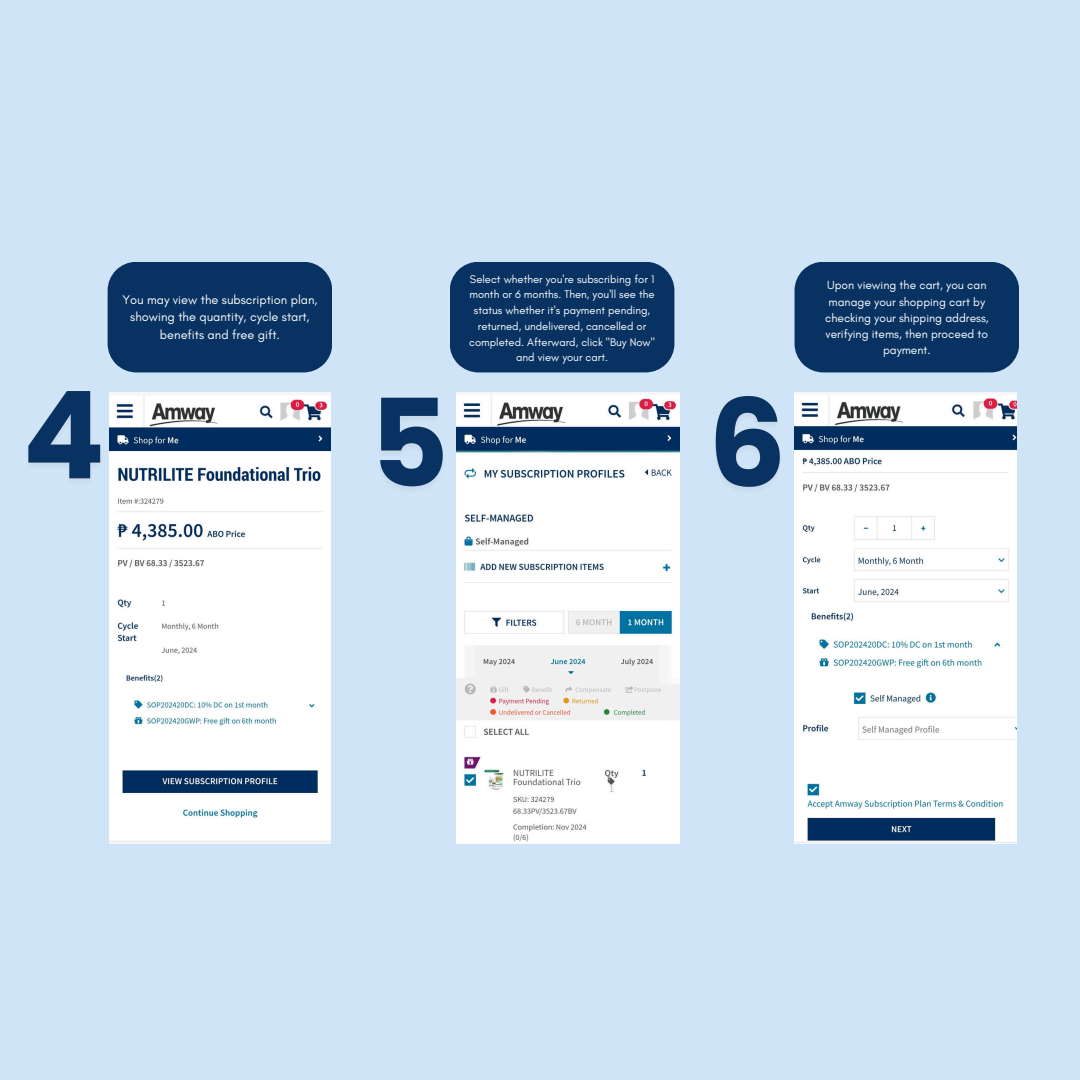
<style>
.page{position:relative;width:1080px;height:1080px;background:#d0e4f8}
.page>*{position:absolute;margin:0;border:0;box-sizing:border-box;transform-origin:0 0}
.t1{font:12.75px/17.4px "Glacial Indifference";color:#fff;text-align:center}
.t2{font:12px/16.4px "Glacial Indifference";color:#fff;text-align:center}
.t3{font:11.25px/15.8px "Glacial Indifference";color:#fff;text-align:center}
</style>
<div class="page">
<div style="left:108px;top:262px;width:224px;height:110px;background:#083262"></div>
<div style="left:450px;top:262px;width:224px;height:110px;background:#083262"></div>
<div style="left:795px;top:262px;width:224px;height:110px;background:#083262"></div>
<img style="left:110px;top:392px;width:221px;height:452px">
<img style="left:457px;top:392px;width:222px;height:452px">
<img style="left:795px;top:392px;width:222px;height:452px">
<img style="left:28px;top:391px;width:73px;height:89px">
<img style="left:380px;top:397px;width:63px;height:91px">
<img style="left:715px;top:396px;width:65px;height:93px">
<h1 class="t1" style="left:122px;top:291px;width:197px">You may view the subscription plan, showing the quantity, cycle start, benefits and free gift.</h1>
<h1 class="t3" style="left:469px;top:271px;width:187px">Select whether you're subscribing for 1 month or 6 months. Then, you'll see the status whether it's payment pending, returned, undelivered, cancelled or completed. Afterward, click "Buy Now" and view your cart.</h1>
<p class="t2" style="left:825px;top:277px;width:165px">Upon viewing the cart, you can manage your shopping cart by checking your shipping address, verifying items, then proceed to payment.</p>
</div>
